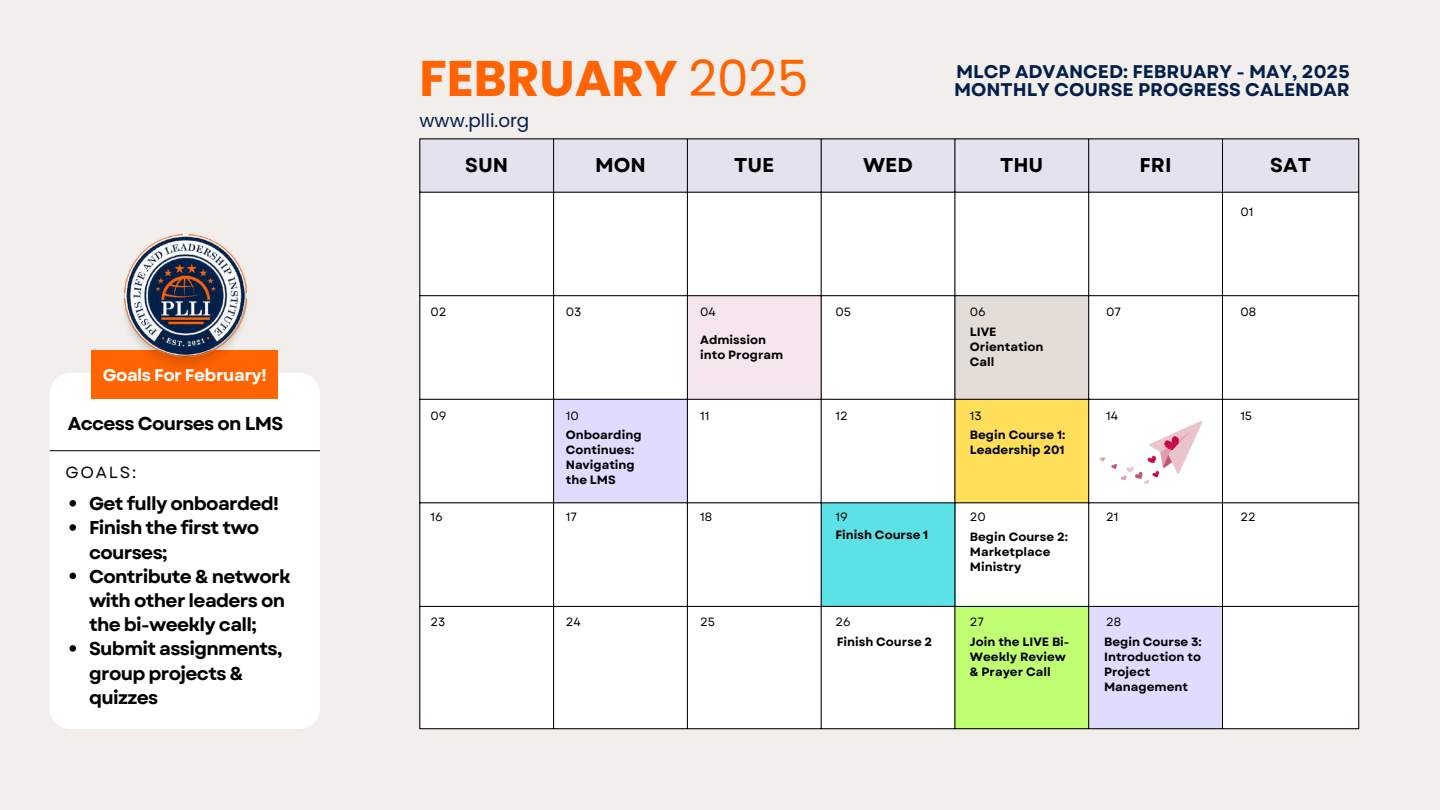
<style>
.page{position:relative;width:1440px;height:810px;background:#f1eeec}
.page>*{position:absolute;margin:0;border:0;box-sizing:border-box;transform-origin:0 0}
.t1{font:700 50px "Poppins";color:#ff6302}
.t2{font:700 20px "Garet";color:#000}
.t3{font:700 18.6px/24.2px "Garet";letter-spacing:-.035em;color:#000}
.t4{font:18.4px "Poppins";color:#021f49}
.t5{font:700 18.3px "Garet";color:#021f49}
.t6{font:700 17px "Garet";letter-spacing:-.03em;color:#fff}
.t7{font:16.1px "Garet";letter-spacing:.115em;color:#000}
.t8{font:700 12px/15px "Garet";color:#000}
.t9{font:12px "Garet";color:#000}
.s1{font-weight:400}
</style>
<div class="page">
<div style="left:421px;top:140px;width:937px;height:52px;background:#e4e2ef"></div>
<div style="left:421px;top:193px;width:937px;height:536px;background:#fff"></div>
<div style="left:687px;top:296px;width:134px;height:103px;background:#f5e5ec"></div>
<div style="left:955px;top:296px;width:134px;height:103px;background:#e4dcd6"></div>
<svg style="left:554px;top:400px;width:668px;height:329px;background:#f7f6fc"></svg>
<div style="left:955px;top:399px;width:134px;height:104px;background:#ffde59"></div>
<div style="left:821px;top:503px;width:134px;height:104px;background:#5ce1e6"></div>
<div style="left:955px;top:606px;width:134px;height:123px;background:#c1ff72"></div>
<hr style="left:420px;top:139px;width:1px;height:590px;background:#000">
<hr style="left:553px;top:139px;width:1px;height:590px;background:#000">
<hr style="left:687px;top:139px;width:1px;height:590px;background:#000">
<hr style="left:821px;top:139px;width:1px;height:590px;background:#000">
<hr style="left:955px;top:139px;width:1px;height:590px;background:#000">
<hr style="left:1088px;top:139px;width:1px;height:590px;background:#000">
<hr style="left:1222px;top:139px;width:1px;height:590px;background:#000">
<hr style="left:1358px;top:139px;width:1px;height:590px;background:#000">
<hr style="left:420px;top:139px;width:939px;height:1px;background:#000">
<hr style="left:420px;top:192px;width:939px;height:1px;background:#000">
<hr style="left:420px;top:295px;width:939px;height:1px;background:#000">
<hr style="left:420px;top:399px;width:939px;height:1px;background:#000">
<hr style="left:420px;top:503px;width:939px;height:1px;background:#000">
<hr style="left:420px;top:606px;width:939px;height:1px;background:#000">
<hr style="left:420px;top:729px;width:939px;height:1px;background:#000">
<svg style="left:1100px;top:457px;width:5px;height:4px"></svg>
<svg style="left:1111px;top:421px;width:92px;height:63px;background:#f8e8ec"></svg>
<div style="left:50px;top:373px;width:270px;height:356px;background:#fff;border-radius:20px"></div>
<div style="left:91px;top:351px;width:187px;height:48px;background:#ff6302"></div>
<hr style="left:50px;top:450px;width:270px;height:1px;background:#000">
<img style="left:120px;top:284px;width:129px;height:83px">
<img style="left:125px;top:235px;width:121px;height:122px">
<svg style="left:70px;top:500px;width:6px;height:7px"></svg>
<svg style="left:70px;top:524px;width:6px;height:7px"></svg>
<svg style="left:70px;top:573px;width:6px;height:6px"></svg>
<svg style="left:70px;top:645px;width:6px;height:7px"></svg>
<h3 class="t6" style="left:103px;top:362px;width:165px">Goals For February!</h3>
<h3 class="t3" style="left:68px;top:411px;width:217px">Access Courses on LMS</h3>
<h3 class="t7" style="left:65px;top:461px;width:72px">GOALS:</h3>
<h3 class="t3" style="left:89px;top:492px;width:203px">Get fully onboarded!<br>Finish the first two courses;<br>Contribute &amp; network with other leaders on the bi-weekly call;<br>Submit assignments, group projects &amp; quizzes</h3>
<h1 class="t1" style="left:420px;top:43px;width:391px">FEBRUARY <span class="s1">2025</span></h1>
<h3 class="t4" style="left:420px;top:108px;width:111px">www.plli.org</h3>
<h3 class="t5" style="left:956px;top:58px;width:395px">MLCP ADVANCED: FEBRUARY - MAY, 2025</h3>
<h3 class="t5" style="left:954px;top:76px;width:397px">MONTHLY COURSE PROGRESS CALENDAR</h3>
<h2 class="t2" style="left:465px;top:151px;width:45px">SUN</h2>
<h2 class="t2" style="left:595px;top:151px;width:52px">MON</h2>
<h2 class="t2" style="left:734px;top:151px;width:42px">TUE</h2>
<h2 class="t2" style="left:863px;top:151px;width:51px">WED</h2>
<h2 class="t2" style="left:1000px;top:151px;width:45px">THU</h2>
<h2 class="t2" style="left:1140px;top:151px;width:33px">FRI</h2>
<h2 class="t2" style="left:1270px;top:151px;width:42px">SAT</h2>
<p class="t9" style="left:1240px;top:203px;width:15px">01</p>
<p class="t9" style="left:430px;top:303px;width:18px">02</p>
<p class="t9" style="left:566px;top:303px;width:17px">03</p>
<p class="t9" style="left:700px;top:303px;width:17px">04</p>
<p class="t9" style="left:836px;top:303px;width:17px">05</p>
<p class="t9" style="left:970px;top:303px;width:18px">06</p>
<p class="t9" style="left:1106px;top:303px;width:16px">07</p>
<p class="t9" style="left:1240px;top:303px;width:17px">08</p>
<p class="t8" style="left:700px;top:332px;width:85px">Admission into Program</p>
<p class="t8" style="left:970px;top:325px;width:75px">LIVE<br>Orientation<br>Call</p>
<p class="t9" style="left:430px;top:408px;width:18px">09</p>
<p class="t9" style="left:566px;top:408px;width:15px">10</p>
<p class="t9" style="left:700px;top:408px;width:11px">11</p>
<p class="t9" style="left:836px;top:408px;width:14px">12</p>
<p class="t9" style="left:970px;top:408px;width:13px">13</p>
<p class="t9" style="left:1106px;top:408px;width:13px">14</p>
<p class="t9" style="left:1240px;top:408px;width:13px">15</p>
<p class="t8" style="left:566px;top:427px;width:77px">Onboarding<br>Continues:<br>Navigating the LMS</p>
<p class="t8" style="left:970px;top:427px;width:97px">Begin Course 1:<br>Leadership 201</p>
<p class="t9" style="left:430px;top:508px;width:14px">16</p>
<p class="t9" style="left:566px;top:508px;width:13px">17</p>
<p class="t9" style="left:700px;top:508px;width:14px">18</p>
<p class="t9" style="left:836px;top:508px;width:14px">19</p>
<p class="t9" style="left:970px;top:508px;width:18px">20</p>
<p class="t9" style="left:1106px;top:508px;width:14px">21</p>
<p class="t9" style="left:1240px;top:508px;width:17px">22</p>
<p class="t8" style="left:836px;top:528px;width:94px">Finish Course 1</p>
<p class="t8" style="left:970px;top:530px;width:99px">Begin Course 2:<br>Marketplace<br>Ministry</p>
<p class="t9" style="left:430px;top:613px;width:16px">23</p>
<p class="t9" style="left:566px;top:613px;width:17px">24</p>
<p class="t9" style="left:700px;top:613px;width:16px">25</p>
<p class="t9" style="left:836px;top:613px;width:17px">26</p>
<p class="t9" style="left:970px;top:613px;width:16px">27</p>
<p class="t9" style="left:1106px;top:613px;width:17px">28</p>
<p class="t8" style="left:837px;top:635px;width:97px">Finish Course 2</p>
<p class="t8" style="left:970px;top:635px;width:101px">Join the LIVE Bi-<br>Weekly Review &amp; Prayer Call</p>
<p class="t8" style="left:1104px;top:635px;width:99px">Begin Course 3:<br>Introduction to<br>Project<br>Management</p>
</div>
